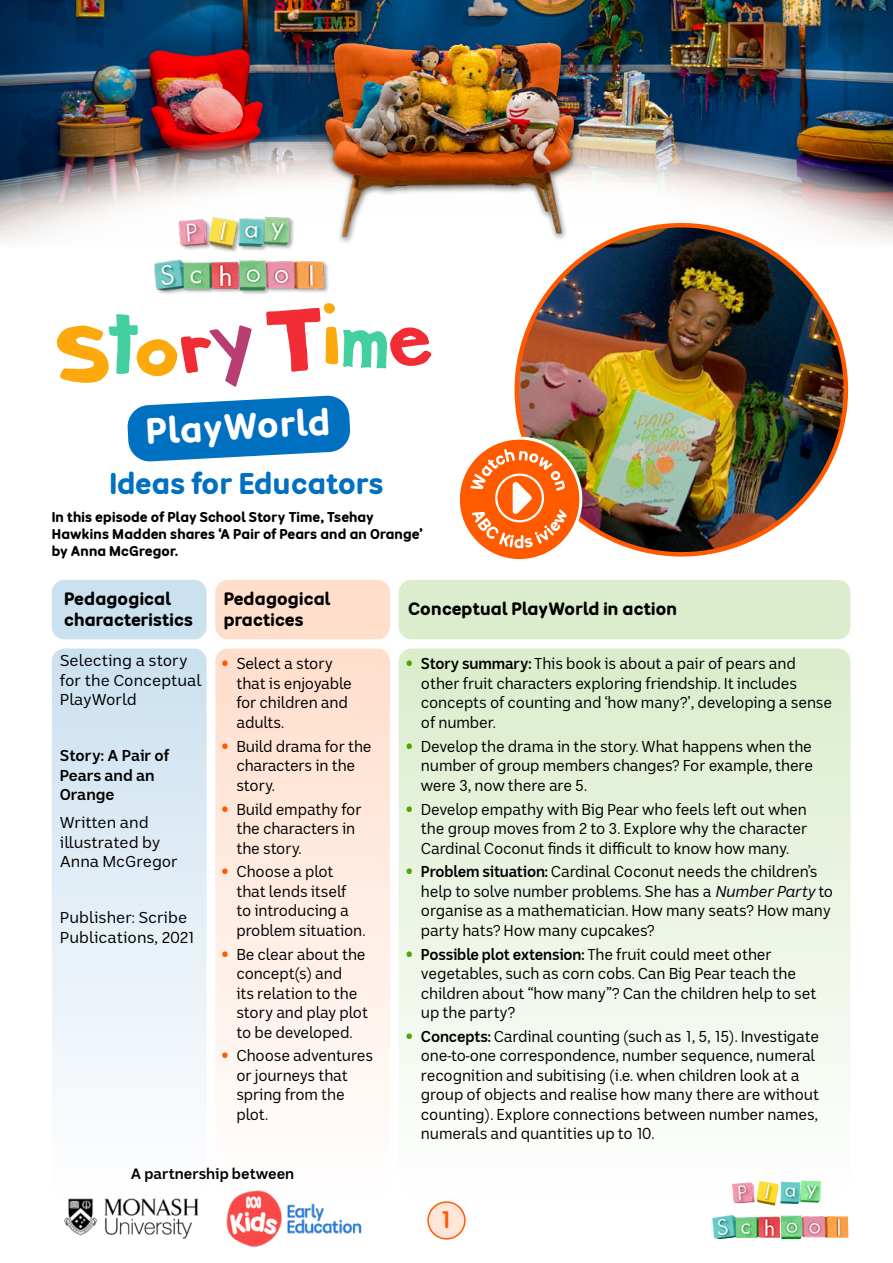
<style>
.page{position:relative;width:893px;height:1263px;background:#fff}
.page>*{position:absolute;margin:0;border:0;box-sizing:border-box;transform-origin:0 0}
.H1_a{font:700 36.6px "ABC Sans Nova Rounded";color:#fff}
.t1{font:700 30px "ABC Sans Nova Rounded";letter-spacing:-.005em;color:#0070c0}
.t2{font:24px "ABC Sans Nova Rounded";color:#ff5a00}
.t3{font:700 18px/21px "ABC Sans Nova Rounded";color:#000}
.t4{font:15.75px/19.5px "ABC Sans Nova";letter-spacing:-.01em;color:#000;scale:.95 1}
.t5{font:15.75px/19.5px "ABC Sans";color:#000}
.t6{font:700 15.75px/19.5px "ABC Sans";color:#000}
.Paragraph_text_Small{font:700 15px "ABC Sans Nova";color:#000}
.Paragraph_Large_Bold{font:700 14.25px/17.1px "ABC Sans Nova Rounded";color:#000}
.s1{font-size:27px;color:#ff5a00}
.s2{font-size:27px;color:#4ca600}
.s3{font-weight:700}
.s4{font-style:italic}
</style>
<div class="page">
<img style="left:0;top:0;width:893px;height:130px">
<div style="left:52px;top:580px;width:155px;height:59px;background:#cce1f0;border-radius:13px"></div>
<div style="left:52px;top:648px;width:155px;height:548px;background:linear-gradient(to bottom,#cbe0f0,#fefefe);border-radius:13px"></div>
<div style="left:215px;top:580px;width:175px;height:59px;background:#ffdecc;border-radius:13px"></div>
<div style="left:215px;top:648px;width:175px;height:548px;background:linear-gradient(to bottom,#ffddcb,#fffefe);border-radius:13px"></div>
<div style="left:399px;top:580px;width:451px;height:59px;background:#dbedcc;border-radius:13px"></div>
<div style="left:399px;top:648px;width:451px;height:548px;background:linear-gradient(to bottom,#daeccb,#fefefe);border-radius:13px"></div>
<img style="left:0;top:130px;width:893px;height:226px">
<img style="left:493px;top:201px;width:377px;height:356px">
<svg style="left:127px;top:395px;width:224px;height:67px"></svg>
<img style="left:149px;top:210px;width:180px;height:87px">
<svg style="left:266px;top:303px;width:165px;height:69px"></svg>
<svg style="left:57px;top:314px;width:195px;height:73px"></svg>
<div style="left:320px;top:39px;width:261px;height:206px;background:#000;opacity:.6"></div>
<img style="left:324px;top:34px;width:250px;height:215px">
<svg style="left:458px;top:438px;width:123px;height:123px;background:#ff7225"></svg>
<div style="left:457px;top:437px;width:125px;height:125px;border:3px solid #fff;border-radius:50%"></div>
<svg style="left:470px;top:449px;width:97px;height:99px"></svg>
<img style="left:732px;top:1180px;width:89px;height:26px">
<img style="left:223px;top:1187px;width:140px;height:60px">
<img style="left:60px;top:1194px;width:140px;height:45px">
<div style="left:428px;top:1202px;width:37px;height:37px;background:#ffe6d9;border-radius:50%"></div>
<div style="left:427px;top:1201px;width:39px;height:38px;border:2px solid #ff5a00;border-radius:50%"></div>
<h1 class="H1_a" style="left:145px;top:409px;width:186px;rotate:-3deg">PlayWorld</h1>
<h1 class="t1" style="left:110px;top:465px;width:276px">Ideas for Educators</h1>
<p class="Paragraph_Large_Bold" style="left:52px;top:508px;width:373px">In this episode of Play School Story Time, Tsehay<br>Hawkins Madden shares ‘A Pair of Pears and an Orange’ by Anna McGregor.</p>
<p class="t3" style="left:64px;top:587px;width:130px">Pedagogical characteristics</p>
<p class="t3" style="left:224px;top:587px;width:108px">Pedagogical practices</p>
<p class="t3" style="left:408px;top:598px;width:271px">Conceptual PlayWorld in action</p>
<p class="t5" style="left:60px;top:651px;width:143px">Selecting a story for the Conceptual<br>PlayWorld</p>
<p class="t4" style="left:236px;top:654px;width:123px;text-indent:-17px"><span class="s1">•</span> Select a story that is enjoyable for children and adults.</p>
<p class="t4" style="left:236px;top:736px;width:144px;text-indent:-17px"><span class="s1">•</span> Build drama for the characters in the story.</p>
<p class="t4" style="left:236px;top:799px;width:133px;text-indent:-17px"><span class="s1">•</span> Build empathy for the characters in the story.</p>
<p class="t4" style="left:236px;top:862px;width:137px;text-indent:-17px"><span class="s1">•</span> Choose a plot that lends itself<br>to introducing a problem situation.</p>
<p class="t4" style="left:236px;top:944px;width:140px;text-indent:-17px"><span class="s1">•</span> Be clear about the concept(s) and<br>its relation to the story and play plot to be developed.</p>
<p class="t4" style="left:236px;top:1046px;width:145px;text-indent:-17px"><span class="s1">•</span> Choose adventures or journeys that spring from the plot.</p>
<p class="t4" style="left:421px;top:654px;width:434px;text-indent:-17px"><span class="s2">•</span> <span class="s3">Story summary:</span> This book is about a pair of pears and other fruit characters exploring friendship. It includes concepts of counting and ‘how many?’, developing a sense of number.</p>
<p class="t4" style="left:421px;top:736px;width:414px;text-align:justify;text-indent:-17px"><span class="s2">•</span> Develop the drama in the story. What happens when the number of group members changes? For example, there were 3, now there are 5.</p>
<p class="t4" style="left:421px;top:799px;width:408px;text-align:justify;text-indent:-17px"><span class="s2">•</span> Develop empathy with Big Pear who feels left out when the group moves from 2 to 3. Explore why the character Cardinal Coconut finds it difficult to know how many.</p>
<p class="t4" style="left:421px;top:862px;width:435px;text-indent:-17px"><span class="s2">•</span> <span class="s3">Problem situation:</span> Cardinal Coconut needs the children’s help to solve number problems. She has a <span class="s4">Number Party</span> to organise as a mathematician. How many seats? How many party hats? How many cupcakes?</p>
<p class="t4" style="left:421px;top:944px;width:418px;text-indent:-17px"><span class="s2">•</span> <span class="s3">Possible plot extension:</span> The fruit could meet other vegetables, such as corn cobs. Can Big Pear teach the children about “how many”? Can the children help to set up the party?</p>
<p class="t4" style="left:421px;top:1026px;width:421px;text-indent:-17px"><span class="s2">•</span> <span class="s3">Concepts:</span> Cardinal counting (such as 1, 5, 15). Investigate one-to-one correspondence, number sequence, numeral recognition and subitising (i.e. when children look at a group of objects and realise how many there are without counting). Explore connections between number names, numerals and quantities up to 10.</p>
<p class="t6" style="left:60px;top:746px;width:111px">Story: A Pair of<br>Pears and an<br>Orange</p>
<p class="t5" style="left:60px;top:813px;width:119px">Written and illustrated by<br>Anna McGregor</p>
<p class="t5" style="left:60px;top:908px;width:136px">Publisher: Scribe<br>Publications, 2021</p>
<p class="Paragraph_text_Small" style="left:131px;top:1164px;width:165px">A partnership between</p>
<h3 class="t2" style="left:441px;top:1205px;width:11px">1</h3>
</div>
